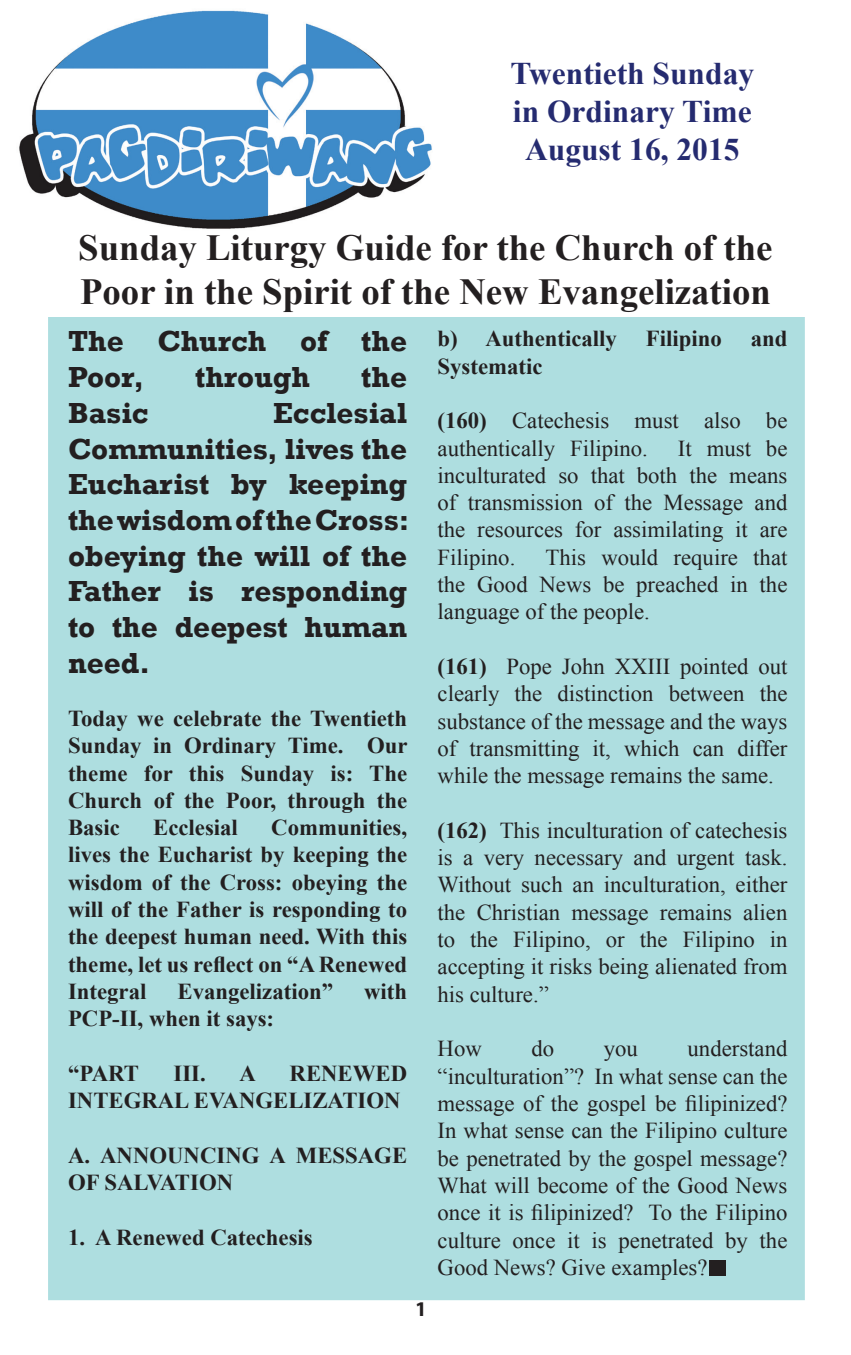
<style>
.page{position:relative;width:851px;height:1355px;background:#fff}
.page>*{position:absolute;margin:0;border:0;box-sizing:border-box;transform-origin:0 0}
.t1{font:700 36.75px/44.1px "Times New Roman";color:#231f20}
.t2{font:700 31.5px/37.8px "Times New Roman";color:#252b70;text-align:center}
.t3{font:700 29.75px/35.7px "Rockwell";color:#231f20}
.t4{font:22.75px/27.3px "Times New Roman";color:#231f20;text-align:justify}
.t5{font:700 22.75px/27.3px "Times New Roman";color:#231f20;text-align:justify}
.t6{font:700 21px "Myriad Pro";color:#231f20}
.s1{font-weight:700}
</style>
<div class="page">
<div style="left:48px;top:317px;width:756px;height:983px;background:#aedee0"></div>
<div style="left:709px;top:1259px;width:17px;height:16px;background:#231f20"></div>
<img style="left:19px;top:10px;width:413px;height:219px">
<h2 class="t2" style="left:510px;top:54px;width:245px">Twentieth Sunday in Ordinary Time<br>August 16, 2015</h2>
<h1 class="t1" style="left:78px;top:224px;width:695px">Sunday Liturgy Guide for the Church of the<br>Poor in the Spirit of the New Evangelization</h1>
<p class="t5" style="left:437px;top:324px;width:181px">b) Authentically</p>
<p class="t5" style="left:646px;top:324px;width:77px">Filipino</p>
<p class="t5" style="left:750px;top:324px;width:38px">and</p>
<p class="t5" style="left:437px;top:352px;width:106px">Systematic</p>
<p class="t4" style="left:437px;top:406px;width:351px"><span class="s1">(160)</span> Catechesis must also be authentically Filipino.</p>
<h3 class="t3" style="left:68px;top:324px;width:340px">The Church of the<br>Poor,</h3>
<h3 class="t3" style="left:195px;top:359px;width:116px">through</h3>
<h3 class="t3" style="left:361px;top:359px;width:47px">the</h3>
<h3 class="t3" style="left:68px;top:395px;width:343px;text-align:justify;text-indent:205px">Ecclesial Communities, lives the Eucharist by keeping the wisdom of the Cross: obeying the will of the Father is responding to the deepest human need.</h3>
<p class="t5" style="left:68px;top:704px;width:341px">Today we celebrate the Twentieth Sunday in Ordinary Time. Our theme for this Sunday is: The Church of the Poor, through the Basic</p>
<h3 class="t3" style="left:68px;top:395px;width:82px">Basic</h3>
<p class="t4" style="left:437px;top:433px;width:351px;text-indent:240px">It must be inculturated so that both the means of transmission of the Message and the resources for assimilating it are Filipino.</p>
<p class="t4" style="left:437px;top:543px;width:351px;text-indent:108px">This would require that the Good News be preached in the language of the people.</p>
<p class="t4" style="left:437px;top:652px;width:351px"><span class="s1">(161)</span> Pope John XXIII pointed out clearly the distinction between the substance of the message and the ways of transmitting it, which can differ while the message remains the same.</p>
<p class="t4" style="left:437px;top:816px;width:351px"><span class="s1">(162)</span> This inculturation of catechesis is a very necessary and urgent task.<br>Without such an inculturation, either the Christian message remains alien to the Filipino, or the Filipino in accepting it risks being alienated from his culture.”</p>
<p class="t4" style="left:437px;top:1034px;width:46px">How</p>
<p class="t4" style="left:531px;top:1034px;width:24px">do</p>
<p class="t4" style="left:603px;top:1034px;width:36px">you</p>
<p class="t5" style="left:68px;top:813px;width:340px;text-indent:203px">Communities, lives the Eucharist by keeping the wisdom of the Cross: obeying the will of the Father is responding to the deepest human need. With this theme, let us reflect on “A Renewed Integral</p>
<p class="t5" style="left:153px;top:813px;width:86px">Ecclesial</p>
<p class="t5" style="left:177px;top:977px;width:157px">Evangelization”</p>
<p class="t5" style="left:364px;top:977px;width:44px">with</p>
<p class="t5" style="left:68px;top:1004px;width:208px">PCP-II, when it says:</p>
<p class="t5" style="left:68px;top:1059px;width:72px">“PART</p>
<p class="t5" style="left:173px;top:1059px;width:34px">III.</p>
<p class="t5" style="left:239px;top:1059px;width:18px">A</p>
<p class="t4" style="left:437px;top:1034px;width:351px;text-indent:250px">understand “inculturation”? In what sense can the message of the gospel be filipinized?<br>In what sense can the Filipino culture be penetrated by the gospel message?<br>What will become of the Good News once it is filipinized? To the Filipino culture once it is penetrated by the Good News? Give examples?</p>
<p class="t5" style="left:68px;top:1059px;width:340px;text-align:right">RENEWED<br>INTEGRAL EVANGELIZATION</p>
<p class="t5" style="left:68px;top:1140px;width:340px">A. ANNOUNCING A MESSAGE<br>OF SALVATION</p>
<p class="t5" style="left:68px;top:1222px;width:246px">1. A Renewed Catechesis</p>
<p class="t6" style="left:415px;top:1295px;width:13px">1</p>
</div>
